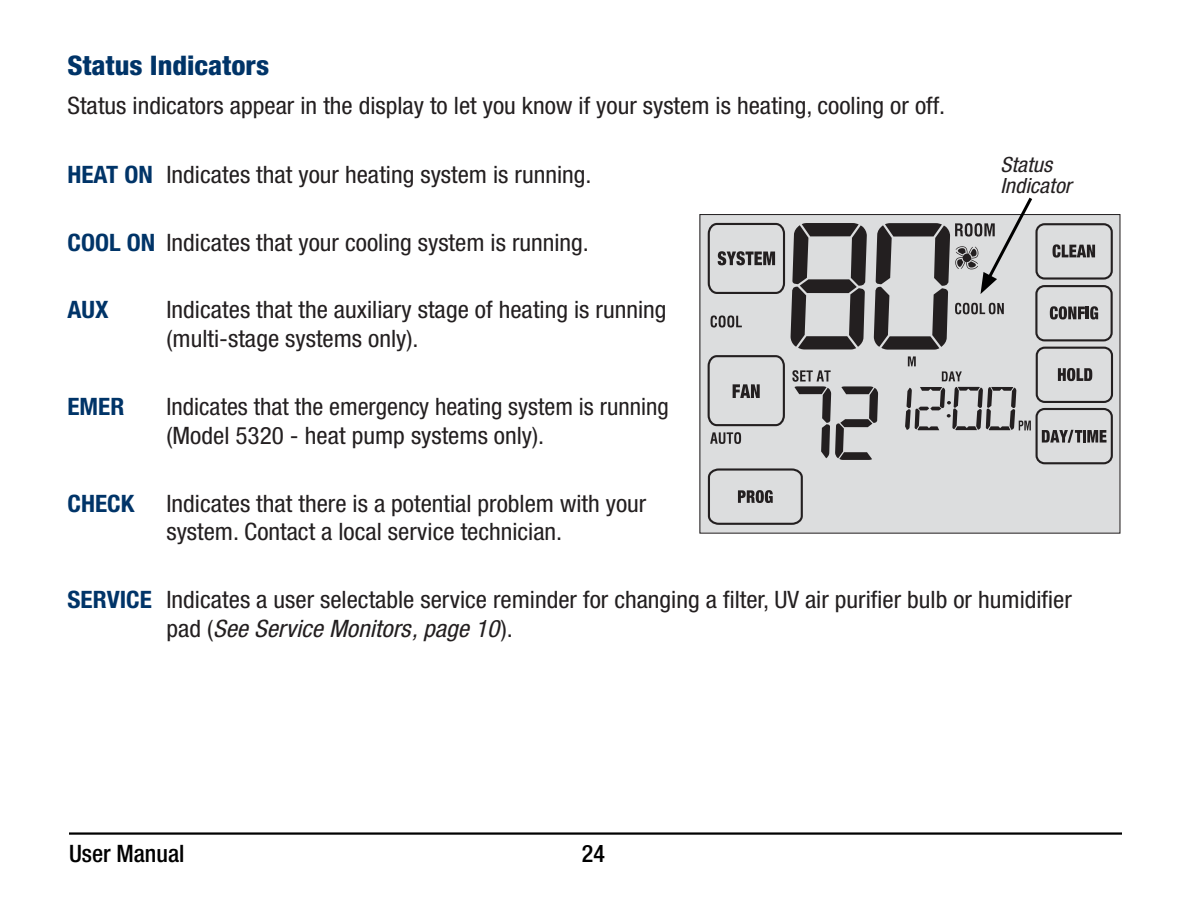
<style>
.page{position:relative;width:1188px;height:918px;background:#fff}
.page>*{position:absolute;margin:0;border:0;box-sizing:border-box;transform-origin:0 0}
.t1{font:800 condensed 27px "Helvetica Neue LT Std";color:#003468;scale:1.05 1}
.t2{font:condensed 24px/28.8px "Helvetica Neue LT Std";color:#231f20;scale:1.05 1}
.t3{font:condensed 24px/28.8px "Helvetica Neue LT Std";color:#231f20}
.t4{font:500 condensed 24px "Helvetica Neue LT Std";color:#000}
.t5{font:700 condensed 24px "Helvetica Neue LT Std";color:#003468;scale:1.05 1}
.t6{font:italic condensed 21px/21px "Helvetica Neue LT Std";color:#231f20;scale:1.05 1}
.s1{font-weight:700;color:#003468}
.s2{font-style:italic}
</style>
<div class="page">
<hr style="left:69px;top:832px;width:1053px;height:3px;background:#000">
<div style="left:700px;top:215px;width:420px;height:318px;background:#dcddde"></div>
<div style="left:1036px;top:347px;width:77px;height:56px;border:2px solid #231f20;border-radius:8px"></div>
<svg style="left:1050px;top:306px;width:48px;height:13px"></svg>
<div style="left:1035px;top:223px;width:78px;height:57px;border:2px solid #231f20;border-radius:8px"></div>
<svg style="left:1058px;top:368px;width:34px;height:13px"></svg>
<div style="left:1035px;top:285px;width:78px;height:56px;border:2px solid #231f20;border-radius:8px"></div>
<svg style="left:1042px;top:430px;width:65px;height:13px"></svg>
<div style="left:1036px;top:408px;width:77px;height:56px;border:2px solid #231f20;border-radius:8px"></div>
<svg style="left:1053px;top:244px;width:42px;height:14px"></svg>
<svg style="left:707px;top:197px;width:328px;height:328px"></svg>
<p class="t1" style="left:68px;top:48px;width:194px">Status Indicators</p>
<p class="t2" style="left:68px;top:91px;width:837px">Status indicators appear in the display to let you know if your system is heating, cooling or off.</p>
<p class="t2" style="left:68px;top:160px;width:501px"><span class="s1">HEAT ON</span> Indicates that your heating system is running.</p>
<p class="t2" style="left:68px;top:228px;width:498px"><span class="s1">COOL ON</span> Indicates that your cooling system is running.</p>
<p class="t5" style="left:68px;top:295px;width:41px">AUX</p>
<p class="t2" style="left:167px;top:295px;width:478px">Indicates that the auxiliary stage of heating is running (multi-stage systems only).</p>
<p class="t5" style="left:68px;top:392px;width:56px">EMER</p>
<p class="t3" style="left:166px;top:392px;width:504px">Indicates that the emergency heating system is running (Model 5320 - heat pump systems only).</p>
<p class="t5" style="left:67px;top:489px;width:65px">CHECK</p>
<p class="t2" style="left:167px;top:489px;width:459px">Indicates that there is a potential problem with your system. Contact a local service technician.</p>
<p class="t6" style="left:1000px;top:154px;width:69px">Status<br>Indicator</p>
<p class="t2" style="left:167px;top:585px;width:864px;text-indent:-99px"><span class="s1">SERVICE</span> Indicates a user selectable service reminder for changing a filter, UV air purifier bulb or humidifier pad (<span class="s2">See Service Monitors, page 10</span>).</p>
<p class="t4" style="left:69px;top:839px;width:117px">User Manual</p>
<p class="t4" style="left:582px;top:839px;width:25px">24</p>
</div>
